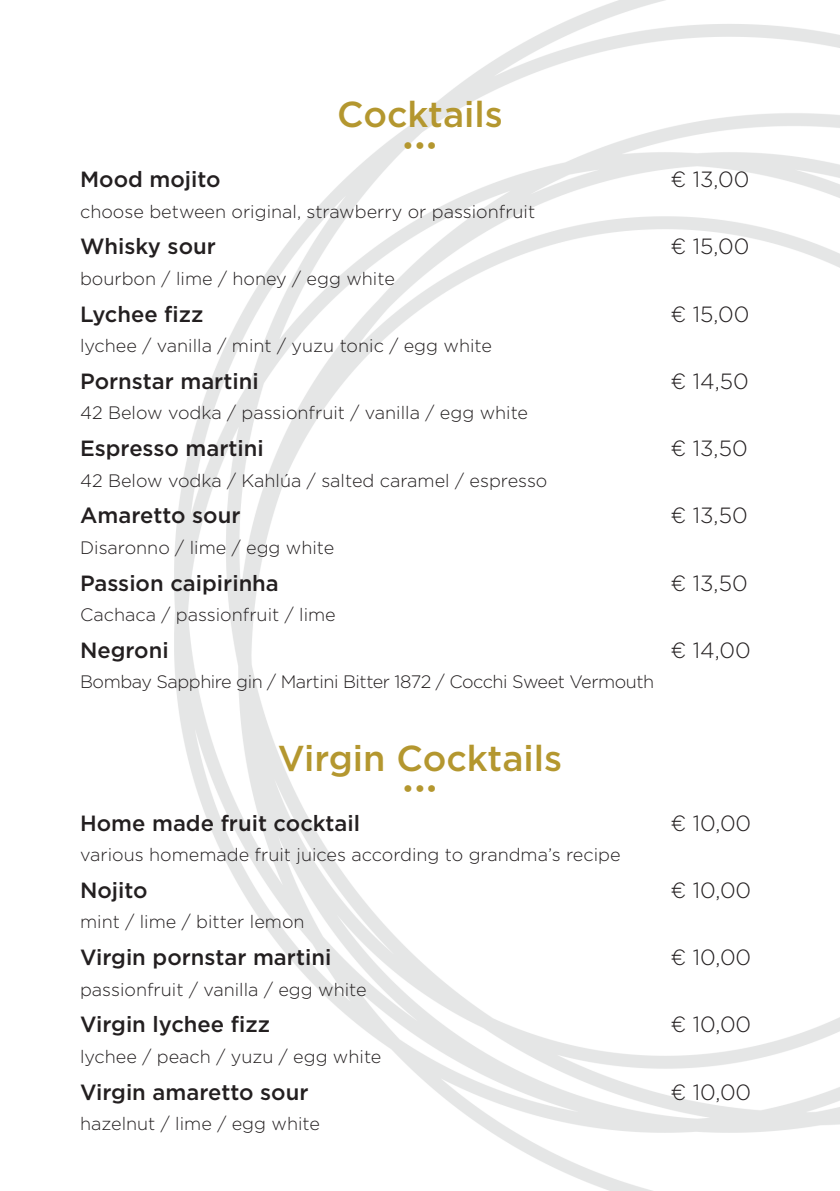
<style>
.page{position:relative;width:840px;height:1191px;background:#fff}
.page>*{position:absolute;margin:0;border:0;box-sizing:border-box;transform-origin:0 0}
.t1{font:500 36px "Gotham";color:#b4972f}
.t2{font:500 24px "Gotham";color:#b4972f}
.t3{font:500 22px "Gotham";color:#231f20}
.t4{font:300 22px "Gotham";color:#231f20}
.t5{font:300 18px "Gotham";color:#231f20}
.t6{font:300 18px "Gotham";letter-spacing:-.025em;color:#231f20}
</style>
<div class="page">
<img style="left:174px;top:0;width:665px;height:1191px">
<p class="t1" style="left:337px;top:91px;width:167px">Cocktails</p>
<p class="t2" style="left:402px;top:129px;width:37px">•••</p>
<p class="t3" style="left:80px;top:165px;width:142px">Mood mojito</p>
<p class="t4" style="left:670px;top:166px;width:81px">€ 13,00</p>
<p class="t5" style="left:80px;top:200px;width:456px">choose between original, strawberry or passionfruit</p>
<p class="t3" style="left:80px;top:232px;width:137px">Whisky sour</p>
<p class="t4" style="left:670px;top:233px;width:80px">€ 15,00</p>
<p class="t5" style="left:80px;top:267px;width:316px">bourbon / lime / honey / egg white</p>
<p class="t3" style="left:80px;top:299px;width:125px">Lychee fizz</p>
<p class="t4" style="left:670px;top:300px;width:80px">€ 15,00</p>
<p class="t5" style="left:80px;top:334px;width:413px">lychee / vanilla / mint / yuzu tonic / egg white</p>
<p class="t3" style="left:80px;top:367px;width:180px">Pornstar martini</p>
<p class="t4" style="left:670px;top:367px;width:80px">€ 14,50</p>
<p class="t5" style="left:80px;top:401px;width:449px">42 Below vodka / passionfruit / vanilla / egg white</p>
<p class="t3" style="left:80px;top:434px;width:185px">Espresso martini</p>
<p class="t4" style="left:670px;top:434px;width:79px">€ 13,50</p>
<p class="t5" style="left:80px;top:469px;width:468px">42 Below vodka / Kahlúa / salted caramel / espresso</p>
<p class="t3" style="left:80px;top:501px;width:162px">Amaretto sour</p>
<p class="t4" style="left:670px;top:502px;width:79px">€ 13,50</p>
<p class="t5" style="left:80px;top:536px;width:256px">Disaronno / lime / egg white</p>
<p class="t3" style="left:80px;top:568px;width:200px">Passion caipirinha</p>
<p class="t4" style="left:670px;top:569px;width:79px">€ 13,50</p>
<p class="t5" style="left:80px;top:603px;width:257px">Cachaca / passionfruit / lime</p>
<p class="t3" style="left:80px;top:635px;width:90px">Negroni</p>
<p class="t4" style="left:670px;top:636px;width:82px">€ 14,00</p>
<p class="t6" style="left:80px;top:670px;width:575px">Bombay Sapphire gin / Martini Bitter 1872 / Cocchi Sweet Vermouth</p>
<p class="t1" style="left:278px;top:734px;width:286px">Virgin Cocktails</p>
<p class="t2" style="left:402px;top:773px;width:37px">•••</p>
<p class="t3" style="left:80px;top:808px;width:281px">Home made fruit cocktail</p>
<p class="t4" style="left:670px;top:809px;width:82px">€ 10,00</p>
<p class="t5" style="left:80px;top:843px;width:541px">various homemade fruit juices according to grandma’s recipe</p>
<p class="t3" style="left:80px;top:875px;width:69px">Nojito</p>
<p class="t4" style="left:670px;top:876px;width:82px">€ 10,00</p>
<p class="t5" style="left:80px;top:910px;width:226px">mint / lime / bitter lemon</p>
<p class="t3" style="left:80px;top:943px;width:252px">Virgin pornstar martini</p>
<p class="t4" style="left:670px;top:943px;width:82px">€ 10,00</p>
<p class="t5" style="left:80px;top:977px;width:288px">passionfruit / vanilla / egg white</p>
<p class="t3" style="left:80px;top:1010px;width:191px">Virgin lychee fizz</p>
<p class="t4" style="left:670px;top:1010px;width:82px">€ 10,00</p>
<p class="t5" style="left:80px;top:1045px;width:303px">lychee / peach / yuzu / egg white</p>
<p class="t3" style="left:80px;top:1077px;width:230px">Virgin amaretto sour</p>
<p class="t4" style="left:670px;top:1078px;width:82px">€ 10,00</p>
<p class="t5" style="left:80px;top:1112px;width:241px">hazelnut / lime / egg white</p>
</div>
